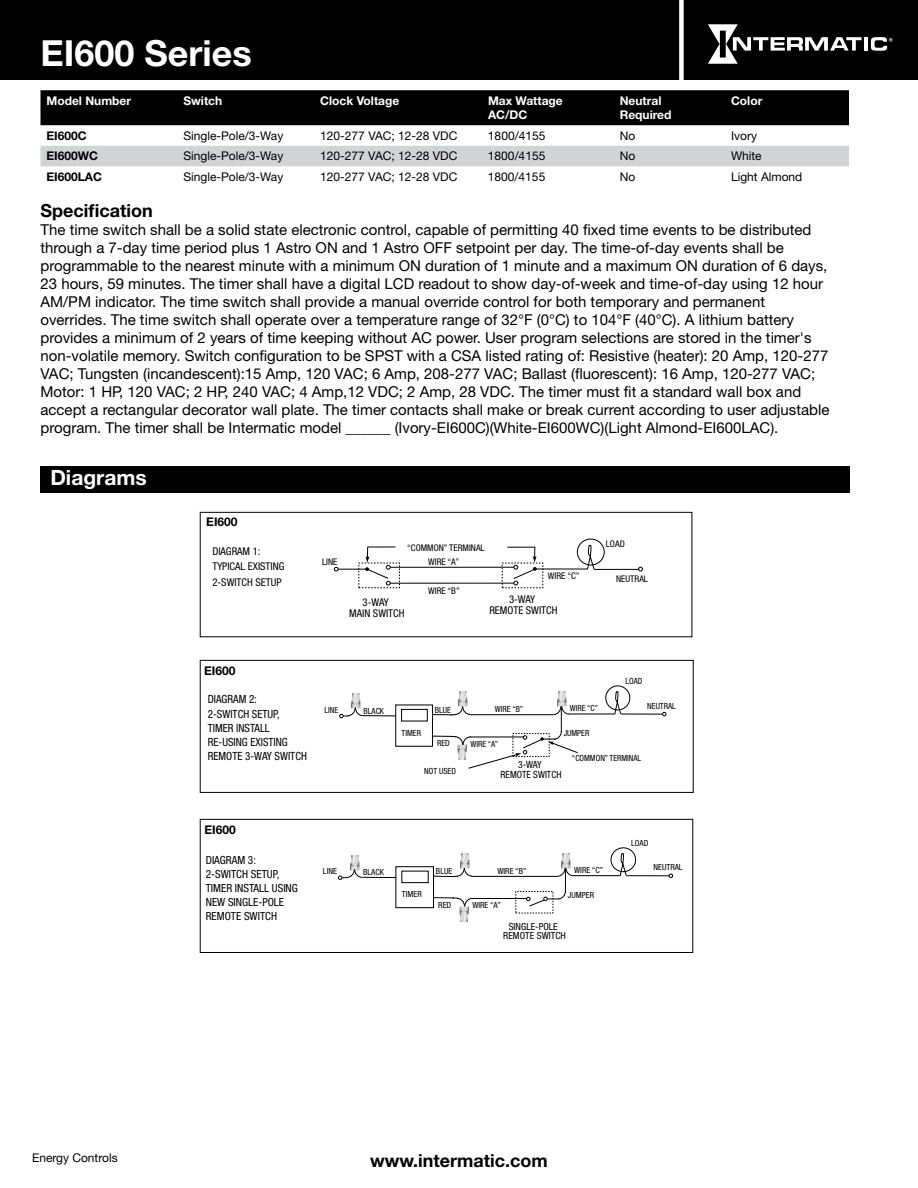
<style>
.page{position:relative;width:918px;height:1188px;background:#fff}
.page>*{position:absolute;margin:0;border:0;box-sizing:border-box;transform-origin:0 0}
.t1{font:700 36px "Helvetica Neue LT Std";color:#fff}
.t2{font:700 21px "Helvetica Neue LT Std";color:#fff}
.t3{font:700 18px "Helvetica Neue LT Std";color:#000}
.t4{font:15px/18px "Helvetica Neue LT Std";color:#000}
.t5{font:12px "Helvetica Neue LT Std";color:#000}
.t6{font:700 12px/14.4px "Helvetica Neue LT Std";color:#fff}
.t7{font:700 12px "Helvetica Neue LT Std";color:#000}
.t8{font:condensed 11.25px/14.1px "Helvetica Neue LT Std";color:#000}
.t9{font:condensed 10.65px/15.3px "Helvetica Neue LT Std";color:#000;text-align:center}
.t10{font:condensed 9.9px/9.9px "Helvetica Neue LT Std";color:#000;text-align:center}
.t11{font:condensed 9.15px "Helvetica Neue LT Std";color:#000}
.t12{font:condensed 8.55px "Helvetica Neue LT Std";color:#000}
.t13{font:condensed 8.4px "Helvetica Neue LT Std";color:#000}
</style>
<div class="page">
<div style="left:0;top:0;width:918px;height:80px;background:#000"></div>
<hr style="left:864px;top:37px;width:4px;height:14px;background:#fff">
<svg style="left:871px;top:37px;width:22px;height:14px"></svg>
<svg style="left:708px;top:24px;width:154px;height:40px"></svg>
<div style="left:679px;top:0;width:5px;height:82px;background:#fff"></div>
<div style="left:40px;top:467px;width:810px;height:26px;background:#000"></div>
<div style="left:40px;top:90px;width:809px;height:35px;background:#000"></div>
<div style="left:40px;top:146px;width:809px;height:20px;background:#d1d3d4"></div>
<hr style="left:594px;top:569px;width:45px;height:1px;background:#000">
<hr style="left:390px;top:567px;width:124px;height:1px;background:#000">
<hr style="left:390px;top:583px;width:124px;height:1px;background:#000">
<div style="left:577px;top:539px;width:28px;height:26px;border:1px solid #000;border-radius:50%"></div>
<svg style="left:587px;top:545px;width:8px;height:25px"></svg>
<svg style="left:638px;top:567px;width:5px;height:4px"></svg>
<hr style="left:536px;top:569px;width:51px;height:1px;background:#000">
<svg style="left:334px;top:547px;width:61px;height:38px"></svg>
<svg style="left:507px;top:547px;width:30px;height:38px"></svg>
<div style="left:200px;top:512px;width:492px;height:125px;border:1px solid #000"></div>
<svg style="left:662px;top:712px;width:4px;height:4px"></svg>
<img style="left:351px;top:693px;width:9px;height:14px">
<img style="left:557px;top:691px;width:10px;height:14px">
<svg style="left:339px;top:707px;width:24px;height:11px"></svg>
<hr style="left:363px;top:715px;width:33px;height:1px;background:#000">
<div style="left:401px;top:709px;width:27px;height:12px;border:1px solid #000"></div>
<img style="left:458px;top:691px;width:10px;height:14px">
<hr style="left:569px;top:714px;width:46px;height:1px;background:#000">
<hr style="left:621px;top:714px;width:41px;height:1px;background:#000">
<div style="left:605px;top:686px;width:25px;height:24px;border:1px solid #000;border-radius:50%"></div>
<svg style="left:614px;top:691px;width:8px;height:24px"></svg>
<svg style="left:432px;top:705px;width:146px;height:64px"></svg>
<div style="left:200px;top:660px;width:494px;height:133px;border:1px solid #000"></div>
<svg style="left:669px;top:874px;width:4px;height:4px"></svg>
<hr style="left:472px;top:876px;width:86px;height:1px;background:#000">
<img style="left:350px;top:855px;width:10px;height:14px">
<img style="left:561px;top:853px;width:10px;height:14px">
<svg style="left:338px;top:869px;width:25px;height:11px"></svg>
<hr style="left:362px;top:877px;width:34px;height:1px;background:#000">
<div style="left:396px;top:866px;width:38px;height:42px;border:1px solid #000"></div>
<div style="left:401px;top:871px;width:28px;height:12px;border:1px solid #000"></div>
<img style="left:460px;top:853px;width:10px;height:14px">
<img style="left:459px;top:907px;width:10px;height:15px">
<svg style="left:433px;top:867px;width:40px;height:10px"></svg>
<svg style="left:433px;top:897px;width:39px;height:10px"></svg>
<hr style="left:573px;top:875px;width:48px;height:1px;background:#000">
<hr style="left:626px;top:875px;width:43px;height:1px;background:#000">
<div style="left:611px;top:847px;width:25px;height:25px;border:1px solid #000;border-radius:50%"></div>
<svg style="left:619px;top:853px;width:8px;height:24px"></svg>
<hr style="left:472px;top:898px;width:55px;height:1px;background:#000">
<svg style="left:526px;top:867px;width:48px;height:40px"></svg>
<div style="left:200px;top:819px;width:493px;height:134px;border:1px solid #000"></div>
<h1 class="t1" style="left:40px;top:31px;width:213px">EI600 Series</h1>
<p class="t6" style="left:46px;top:93px;width:86px">Model Number</p>
<p class="t6" style="left:183px;top:93px;width:40px">Switch</p>
<p class="t6" style="left:320px;top:93px;width:81px">Clock Voltage</p>
<p class="t6" style="left:488px;top:93px;width:76px">Max Wattage<br>AC/DC</p>
<p class="t6" style="left:620px;top:93px;width:53px">Neutral<br>Required</p>
<p class="t6" style="left:731px;top:93px;width:33px">Color</p>
<p class="t7" style="left:46px;top:128px;width:42px">EI600C</p>
<p class="t5" style="left:183px;top:128px;width:101px">Single-Pole/3-Way</p>
<p class="t5" style="left:320px;top:128px;width:139px">120-277 VAC; 12-28 VDC</p>
<p class="t5" style="left:488px;top:128px;width:59px">1800/4155</p>
<p class="t5" style="left:620px;top:128px;width:17px">No</p>
<p class="t5" style="left:731px;top:128px;width:27px">Ivory</p>
<p class="t7" style="left:46px;top:149px;width:53px">EI600WC</p>
<p class="t5" style="left:183px;top:149px;width:101px">Single-Pole/3-Way</p>
<p class="t5" style="left:320px;top:149px;width:139px">120-277 VAC; 12-28 VDC</p>
<p class="t5" style="left:488px;top:149px;width:59px">1800/4155</p>
<p class="t5" style="left:620px;top:149px;width:17px">No</p>
<p class="t5" style="left:731px;top:149px;width:32px">White</p>
<p class="t7" style="left:46px;top:169px;width:57px">EI600LAC</p>
<p class="t5" style="left:183px;top:169px;width:101px">Single-Pole/3-Way</p>
<p class="t5" style="left:320px;top:169px;width:139px">120-277 VAC; 12-28 VDC</p>
<p class="t5" style="left:488px;top:169px;width:59px">1800/4155</p>
<p class="t5" style="left:620px;top:169px;width:17px">No</p>
<p class="t5" style="left:731px;top:169px;width:73px">Light Almond</p>
<p class="t3" style="left:40px;top:199px;width:114px">Specification</p>
<p class="t4" style="left:40px;top:220px;width:791px">The time switch shall be a solid state electronic control, capable of permitting 40 fixed time events to be distributed through a 7-day time period plus 1 Astro ON and 1 Astro OFF setpoint per day. The time-of-day events shall be programmable to the nearest minute with a minimum ON duration of 1 minute and a maximum ON duration of 6 days, 23 hours, 59 minutes. The timer shall have a digital LCD readout to show day-of-week and time-of-day using 12 hour AM/PM indicator. The time switch shall provide a manual override control for both temporary and permanent overrides. The time switch shall operate over a temperature range of 32°F (0°C) to 104°F (40°C). A lithium battery provides a minimum of 2 years of time keeping without AC power. User program selections are stored in the timer's non-volatile memory. Switch configuration to be SPST with a CSA listed rating of: Resistive (heater): 20 Amp, 120-277<br>VAC; Tungsten (incandescent):15 Amp, 120 VAC; 6 Amp, 208-277 VAC; Ballast (fluorescent): 16 Amp, 120-277 VAC; Motor: 1 HP, 120 VAC; 2 HP, 240 VAC; 4 Amp,12 VDC; 2 Amp, 28 VDC. The timer must fit a standard wall box and accept a rectangular decorator wall plate. The timer contacts shall make or break current according to user adjustable program. The timer shall be Intermatic model ______ (Ivory-EI600C)(White-EI600WC)(Light Almond-EI600LAC).</p>
<h2 class="t2" style="left:50px;top:465px;width:98px">Diagrams</h2>
<p class="t7" style="left:206px;top:514px;width:33px">EI600</p>
<p class="t9" style="left:212px;top:543px;width:74px;text-align:left">DIAGRAM 1:<br>TYPICAL EXISTING<br>2-SWITCH SETUP</p>
<p class="t11" style="left:322px;top:557px;width:17px">LINE</p>
<p class="t11" style="left:407px;top:542px;width:79px">“COMMON” TERMINAL</p>
<p class="t9" style="left:349px;top:597px;width:57px;line-height:10.6px">3-WAY<br>MAIN SWITCH</p>
<p class="t11" style="left:428px;top:557px;width:33px">WIRE “A”</p>
<p class="t11" style="left:428px;top:585px;width:33px">WIRE “B”</p>
<p class="t11" style="left:548px;top:571px;width:33px">WIRE “C”</p>
<p class="t9" style="left:489px;top:594px;width:70px;line-height:10.6px">3-WAY<br>REMOTE SWITCH</p>
<p class="t11" style="left:606px;top:539px;width:20px">LOAD</p>
<p class="t11" style="left:616px;top:573px;width:33px">NEUTRAL</p>
<p class="t7" style="left:204px;top:663px;width:33px">EI600</p>
<p class="t8" style="left:208px;top:692px;width:101px">DIAGRAM 2:<br>2-SWITCH SETUP,<br>TIMER INSTALL<br>RE-USING EXISTING<br>REMOTE 3-WAY SWITCH</p>
<p class="t12" style="left:325px;top:705px;width:15px">LINE</p>
<p class="t7" style="left:204px;top:822px;width:33px">EI600</p>
<p class="t8" style="left:206px;top:853px;width:94px">DIAGRAM 3:<br>2-SWITCH SETUP,<br>TIMER INSTALL USING<br>NEW SINGLE-POLE<br>REMOTE SWITCH</p>
<p class="t13" style="left:323px;top:866px;width:16px">LINE</p>
<p class="t12" style="left:364px;top:706px;width:22px">BLACK</p>
<p class="t12" style="left:402px;top:728px;width:21px">TIMER</p>
<p class="t12" style="left:435px;top:705px;width:17px">BLUE</p>
<p class="t12" style="left:437px;top:738px;width:14px">RED</p>
<p class="t12" style="left:424px;top:766px;width:33px">NOT USED</p>
<p class="t12" style="left:495px;top:704px;width:30px">WIRE “B”</p>
<p class="t12" style="left:470px;top:739px;width:29px">WIRE “A”</p>
<p class="t12" style="left:570px;top:703px;width:30px">WIRE “C”</p>
<p class="t12" style="left:564px;top:728px;width:27px">JUMPER</p>
<p class="t12" style="left:625px;top:676px;width:18px">LOAD</p>
<p class="t12" style="left:647px;top:701px;width:30px">NEUTRAL</p>
<p class="t10" style="left:501px;top:760px;width:62px">3-WAY<br>REMOTE SWITCH</p>
<p class="t12" style="left:572px;top:753px;width:71px">“COMMON” TERMINAL</p>
<p class="t13" style="left:631px;top:839px;width:19px">LOAD</p>
<p class="t13" style="left:363px;top:868px;width:22px">BLACK</p>
<p class="t13" style="left:498px;top:866px;width:31px">WIRE “B”</p>
<p class="t13" style="left:402px;top:889px;width:21px">TIMER</p>
<p class="t13" style="left:436px;top:866px;width:18px">BLUE</p>
<p class="t13" style="left:438px;top:900px;width:14px">RED</p>
<p class="t13" style="left:472px;top:900px;width:30px">WIRE “A”</p>
<p class="t13" style="left:574px;top:865px;width:31px">WIRE “C”</p>
<p class="t13" style="left:568px;top:890px;width:28px">JUMPER</p>
<p class="t10" style="left:503px;top:921px;width:64px">SINGLE-POLE<br>REMOTE SWITCH</p>
<p class="t13" style="left:654px;top:862px;width:31px">NEUTRAL</p>
<p class="t5" style="left:32px;top:1151px;width:87px">Energy Controls</p>
<p class="t3" style="left:370px;top:1150px;width:179px">www.intermatic.com</p>
</div>
